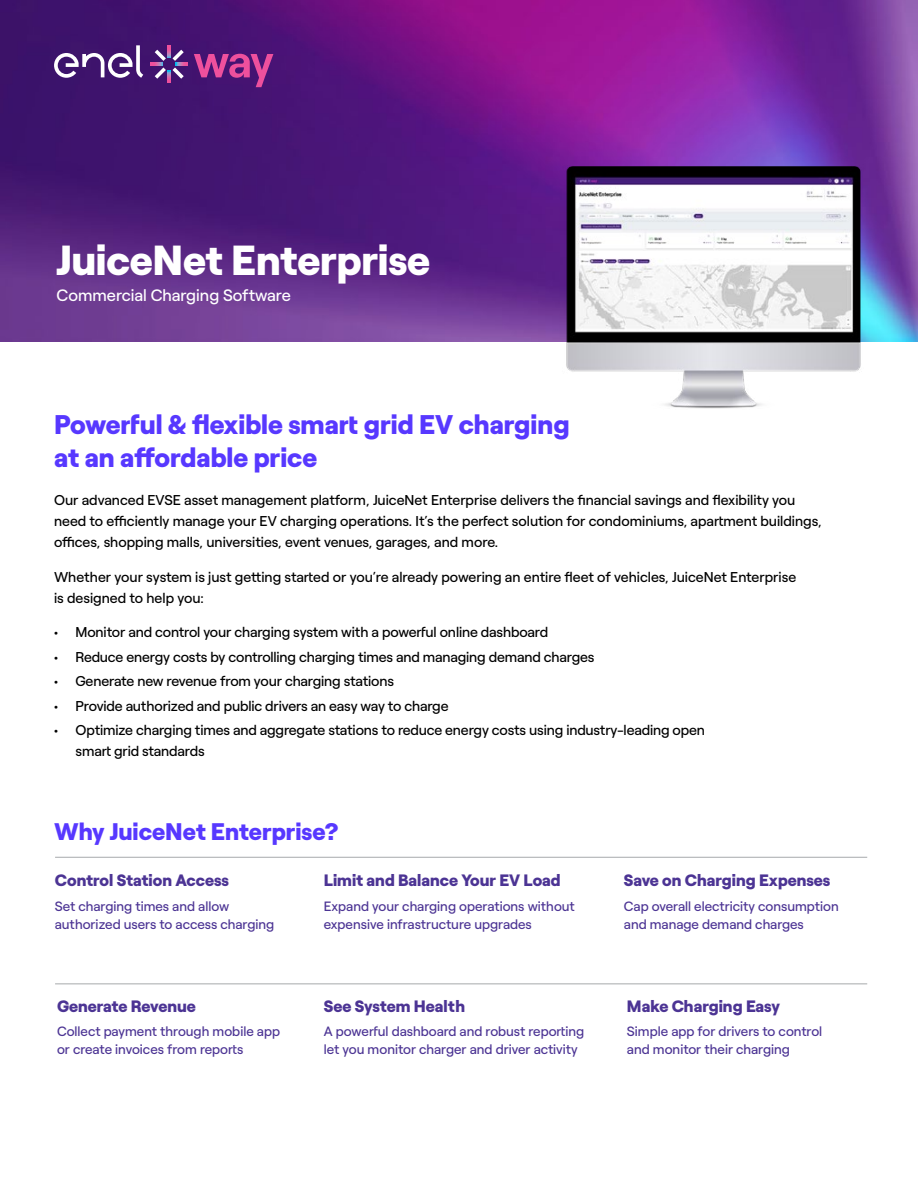
<style>
.page{position:relative;width:918px;height:1188px;background:#fff}
.page>*{position:absolute;margin:0;border:0;box-sizing:border-box;transform-origin:0 0}
.t1{font:900 42px "Roobert ENEL";letter-spacing:-.005em;color:#fff}
.t2{font:900 27px/33px "Roobert ENEL";color:#5738ff}
.t3{font:900 24px "Roobert ENEL";color:#5738ff}
.t4{font:900 16.5px "Roobert ENEL";color:#4c3494}
.t5{font:16.5px "Roobert ENEL";color:#fff}
.t6{font:14.25px/21px "Roobert ENEL";letter-spacing:-.01em;color:#000}
.t7{font:13.5px/18px "Roobert ENEL";color:#4c3494}
</style>
<div class="page">
<img style="left:0;top:0;width:918px;height:341px">
<img style="left:535px;top:159px;width:350px;height:250px">
<hr style="left:55px;top:857px;width:812px;height:1px;background:#a7a9ac">
<hr style="left:55px;top:984px;width:812px;height:1px;background:#a7a9ac">
<svg style="left:194px;top:54px;width:79px;height:33px;background:#892b83"></svg>
<svg style="left:54px;top:45px;width:89px;height:33px"></svg>
<svg style="left:150px;top:45px;width:38px;height:38px"></svg>
<h1 class="t1" style="left:56px;top:227px;width:376px">JuiceNet Enterprise</h1>
<p class="t5" style="left:57px;top:282px;width:236px">Commercial Charging Software</p>
<h2 class="t2" style="left:54px;top:405px;width:517px">Powerful &amp; flexible smart grid EV charging at an affordable price</h2>
<p class="t6" style="left:54px;top:489px;width:769px">Our advanced EVSE asset management platform, JuiceNet Enterprise delivers the financial savings and flexibility you need to efficiently manage your EV charging operations. It’s the perfect solution for condominiums, apartment buildings, offices, shopping malls, universities, event venues, garages, and more.</p>
<p class="t6" style="left:54px;top:565px;width:744px">Whether your system is just getting started or you’re already powering an entire fleet of vehicles, JuiceNet Enterprise is designed to help you:</p>
<p class="t6" style="left:54px;top:621px;width:496px">• Monitor and control your charging system with a powerful online dashboard</p>
<p class="t6" style="left:54px;top:645px;width:542px">• Reduce energy costs by controlling charging times and managing demand charges</p>
<p class="t6" style="left:54px;top:670px;width:342px">• Generate new revenue from your charging stations</p>
<p class="t6" style="left:54px;top:694px;width:396px">• Provide authorized and public drivers an easy way to charge</p>
<p class="t6" style="left:76px;top:719px;width:631px;text-indent:-22px">• Optimize charging times and aggregate stations to reduce energy costs using industry-leading open smart grid standards</p>
<h3 class="t3" style="left:54px;top:813px;width:286px">Why JuiceNet Enterprise?</h3>
<p class="t4" style="left:55px;top:868px;width:176px">Control Station Access</p>
<p class="t7" style="left:55px;top:896px;width:221px">Set charging times and allow authorized users to access charging</p>
<p class="t4" style="left:324px;top:868px;width:238px">Limit and Balance Your EV Load</p>
<p class="t7" style="left:324px;top:896px;width:252px">Expand your charging operations without expensive infrastructure upgrades</p>
<p class="t4" style="left:57px;top:993px;width:140px">Generate Revenue</p>
<p class="t7" style="left:57px;top:1022px;width:225px">Collect payment through mobile app or create invoices from reports</p>
<p class="t4" style="left:324px;top:993px;width:143px">See System Health</p>
<p class="t7" style="left:324px;top:1022px;width:262px">A powerful dashboard and robust reporting let you monitor charger and driver activity</p>
<p class="t4" style="left:624px;top:868px;width:208px">Save on Charging Expenses</p>
<p class="t7" style="left:624px;top:896px;width:216px">Cap overall electricity consumption and manage demand charges</p>
<p class="t4" style="left:627px;top:993px;width:155px">Make Charging Easy</p>
<p class="t7" style="left:627px;top:1022px;width:197px">Simple app for drivers to control and monitor their charging</p>
</div>
